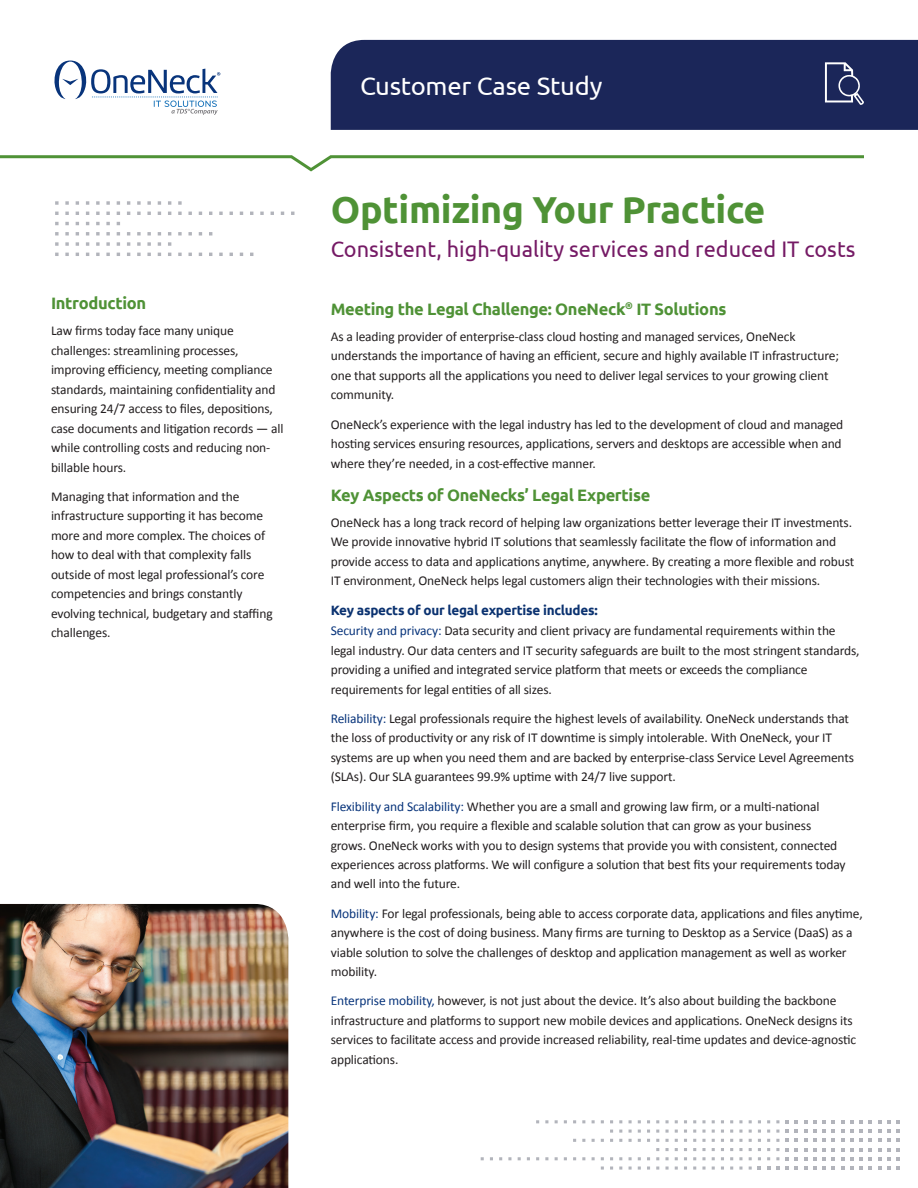
<style>
.page{position:relative;width:918px;height:1188px;background:#fff}
.page>*{position:absolute;margin:0;border:0;box-sizing:border-box;transform-origin:0 0}
.t1{font:700 37.5px "Ubuntu";letter-spacing:-.01em;color:#4f9236}
.t2{font:25.5px "Ubuntu";letter-spacing:-.01em;color:#fff}
.t3{font:22.5px "Ubuntu";color:#751a65;scale:.96 1}
.t4{font:700 16.5px "Ubuntu";letter-spacing:-.02em;color:#4f9236}
.t5{font:13.5px/19.5px "Calibri";letter-spacing:-.01em;color:#231f20}
.t6{font:700 13.5px "Ubuntu";letter-spacing:-.02em;color:#0b3270}
.s1{color:#08347b}
</style>
<div class="page">
<div style="left:331px;top:40px;width:587px;height:90px;background:#1b2659"></div>
<svg style="left:54px;top:61px;width:105px;height:46px"></svg>
<svg style="left:159px;top:69px;width:61px;height:46px"></svg>
<svg style="left:825px;top:62px;width:39px;height:43px"></svg>
<svg style="left:209px;top:232px;width:3px;height:4px"></svg>
<svg style="left:199px;top:232px;width:3px;height:4px"></svg>
<svg style="left:188px;top:232px;width:4px;height:4px"></svg>
<svg style="left:178px;top:232px;width:4px;height:4px"></svg>
<svg style="left:168px;top:232px;width:3px;height:4px"></svg>
<svg style="left:158px;top:232px;width:3px;height:4px"></svg>
<svg style="left:147px;top:232px;width:4px;height:4px"></svg>
<svg style="left:137px;top:232px;width:4px;height:4px"></svg>
<svg style="left:127px;top:232px;width:3px;height:4px"></svg>
<svg style="left:117px;top:232px;width:3px;height:4px"></svg>
<svg style="left:106px;top:232px;width:4px;height:4px"></svg>
<svg style="left:96px;top:232px;width:4px;height:4px"></svg>
<svg style="left:86px;top:232px;width:3px;height:4px"></svg>
<svg style="left:76px;top:232px;width:3px;height:4px"></svg>
<svg style="left:65px;top:232px;width:4px;height:4px"></svg>
<svg style="left:55px;top:232px;width:4px;height:4px"></svg>
<svg style="left:168px;top:242px;width:3px;height:4px"></svg>
<svg style="left:158px;top:242px;width:3px;height:4px"></svg>
<svg style="left:147px;top:242px;width:4px;height:4px"></svg>
<svg style="left:137px;top:242px;width:4px;height:4px"></svg>
<svg style="left:127px;top:242px;width:3px;height:4px"></svg>
<svg style="left:117px;top:242px;width:3px;height:4px"></svg>
<svg style="left:106px;top:242px;width:4px;height:4px"></svg>
<svg style="left:96px;top:242px;width:4px;height:4px"></svg>
<svg style="left:86px;top:242px;width:3px;height:4px"></svg>
<svg style="left:76px;top:242px;width:3px;height:4px"></svg>
<svg style="left:65px;top:242px;width:4px;height:4px"></svg>
<svg style="left:55px;top:242px;width:4px;height:4px"></svg>
<svg style="left:219px;top:253px;width:4px;height:3px"></svg>
<svg style="left:188px;top:253px;width:4px;height:3px"></svg>
<svg style="left:178px;top:253px;width:4px;height:3px"></svg>
<svg style="left:147px;top:253px;width:4px;height:3px"></svg>
<svg style="left:137px;top:253px;width:4px;height:3px"></svg>
<svg style="left:106px;top:253px;width:4px;height:3px"></svg>
<svg style="left:96px;top:253px;width:4px;height:3px"></svg>
<svg style="left:65px;top:253px;width:4px;height:3px"></svg>
<svg style="left:55px;top:253px;width:4px;height:3px"></svg>
<svg style="left:106px;top:222px;width:4px;height:3px"></svg>
<svg style="left:96px;top:222px;width:4px;height:3px"></svg>
<svg style="left:65px;top:222px;width:4px;height:3px"></svg>
<svg style="left:55px;top:222px;width:4px;height:3px"></svg>
<svg style="left:137px;top:212px;width:4px;height:3px"></svg>
<svg style="left:106px;top:212px;width:4px;height:3px"></svg>
<svg style="left:96px;top:212px;width:4px;height:3px"></svg>
<svg style="left:65px;top:212px;width:4px;height:3px"></svg>
<svg style="left:55px;top:212px;width:4px;height:3px"></svg>
<svg style="left:147px;top:212px;width:4px;height:3px"></svg>
<svg style="left:178px;top:212px;width:4px;height:3px"></svg>
<svg style="left:188px;top:212px;width:4px;height:3px"></svg>
<svg style="left:219px;top:212px;width:4px;height:3px"></svg>
<svg style="left:260px;top:212px;width:4px;height:3px"></svg>
<svg style="left:178px;top:201px;width:4px;height:4px"></svg>
<svg style="left:168px;top:201px;width:3px;height:4px"></svg>
<svg style="left:158px;top:201px;width:3px;height:4px"></svg>
<svg style="left:147px;top:201px;width:4px;height:4px"></svg>
<svg style="left:137px;top:201px;width:4px;height:4px"></svg>
<svg style="left:127px;top:201px;width:3px;height:4px"></svg>
<svg style="left:117px;top:201px;width:3px;height:4px"></svg>
<svg style="left:106px;top:201px;width:4px;height:4px"></svg>
<svg style="left:96px;top:201px;width:4px;height:4px"></svg>
<svg style="left:86px;top:201px;width:3px;height:4px"></svg>
<svg style="left:76px;top:201px;width:3px;height:4px"></svg>
<svg style="left:65px;top:201px;width:4px;height:4px"></svg>
<svg style="left:55px;top:201px;width:4px;height:4px"></svg>
<svg style="left:702px;top:1139px;width:4px;height:3px"></svg>
<svg style="left:665px;top:1139px;width:4px;height:3px"></svg>
<svg style="left:702px;top:1130px;width:4px;height:3px"></svg>
<svg style="left:665px;top:1130px;width:4px;height:3px"></svg>
<svg style="left:702px;top:1120px;width:4px;height:3px"></svg>
<svg style="left:665px;top:1120px;width:4px;height:3px"></svg>
<svg style="left:702px;top:1148px;width:4px;height:3px"></svg>
<svg style="left:665px;top:1148px;width:4px;height:3px"></svg>
<svg style="left:702px;top:1157px;width:4px;height:3px"></svg>
<svg style="left:665px;top:1157px;width:4px;height:3px"></svg>
<svg style="left:702px;top:1167px;width:4px;height:3px"></svg>
<svg style="left:665px;top:1167px;width:4px;height:3px"></svg>
<svg style="left:896px;top:1148px;width:4px;height:3px"></svg>
<svg style="left:896px;top:1157px;width:4px;height:3px"></svg>
<svg style="left:896px;top:1167px;width:4px;height:3px"></svg>
<svg style="left:896px;top:1139px;width:4px;height:3px"></svg>
<svg style="left:896px;top:1130px;width:4px;height:3px"></svg>
<svg style="left:896px;top:1120px;width:4px;height:3px"></svg>
<img style="left:0;top:904px;width:288px;height:284px">
<svg style="left:0;top:155px;width:864px;height:17px"></svg>
<p class="t4" style="left:51px;top:293px;width:97px">Introduction</p>
<p class="t5" style="left:51px;top:321px;width:234px">Law firms today face many unique challenges: streamlining processes, improving efficiency, meeting compliance standards, maintaining confidentiality and ensuring 24/7 access to files, depositions, case documents and litigation records — all while controlling costs and reducing non&shy;billable hours.</p>
<p class="t5" style="left:51px;top:487px;width:223px">Managing that information and the infrastructure supporting it has become more and more complex. The choices of how to deal with that complexity falls outside of most legal professional’s core competencies and brings constantly evolving technical, budgetary and staffing challenges.</p>
<h2 class="t2" style="left:360px;top:71px;width:244px">Customer Case Study</h2>
<h1 class="t1" style="left:331px;top:187px;width:436px">Optimizing Your Practice</h1>
<h3 class="t3" style="left:331px;top:235px;width:548px">Consistent, high-quality services and reduced IT costs</h3>
<p class="t4" style="left:331px;top:299px;width:397px">Meeting the Legal Challenge: OneNeck<sup>®</sup> IT Solutions</p>
<p class="t5" style="left:331px;top:327px;width:510px">As a leading provider of enterprise-class cloud hosting and managed services, OneNeck understands the importance of having an efficient, secure and highly available IT infrastructure; one that supports all the applications you need to deliver legal services to your growing client community.</p>
<p class="t5" style="left:331px;top:414px;width:514px">OneNeck’s experience with the legal industry has led to the development of cloud and managed hosting services ensuring resources, applications, servers and desktops are accessible when and where they’re needed, in a cost-effective manner.</p>
<p class="t4" style="left:331px;top:485px;width:321px">Key Aspects of OneNecks’ Legal Expertise</p>
<p class="t5" style="left:331px;top:513px;width:525px">OneNeck has a long track record of helping law organizations better leverage their IT investments.<br>We provide innovative hybrid IT solutions that seamlessly facilitate the flow of information and provide access to data and applications anytime, anywhere. By creating a more flexible and robust IT environment, OneNeck helps legal customers align their technologies with their missions.</p>
<p class="t6" style="left:331px;top:602px;width:268px">Key aspects of our legal expertise includes:</p>
<p class="t5" style="left:331px;top:621px;width:530px"><span class="s1">Security and privacy:</span> Data security and client privacy are fundamental requirements within the legal industry. Our data centers and IT security safeguards are built to the most stringent standards, providing a unified and integrated service platform that meets or exceeds the compliance requirements for legal entities of all sizes.</p>
<p class="t5" style="left:331px;top:709px;width:525px"><span class="s1">Reliability:</span> Legal professionals require the highest levels of availability. OneNeck understands that the loss of productivity or any risk of IT downtime is simply intolerable. With OneNeck, your IT systems are up when you need them and are backed by enterprise-class Service Level Agreements (SLAs). Our SLA guarantees 99.9% uptime with 24/7 live support.</p>
<p class="t5" style="left:331px;top:796px;width:517px"><span class="s1">Flexibility and Scalability:</span> Whether you are a small and growing law firm, or a multi-national enterprise firm, you require a flexible and scalable solution that can grow as your business grows. OneNeck works with you to design systems that provide you with consistent, connected experiences across platforms. We will configure a solution that best fits your requirements today and well into the future.</p>
<p class="t5" style="left:331px;top:904px;width:534px"><span class="s1">Mobility:</span> For legal professionals, being able to access corporate data, applications and files anytime, anywhere is the cost of doing business. Many firms are turning to Desktop as a Service (DaaS) as a viable solution to solve the challenges of desktop and application management as well as worker mobility.</p>
<p class="t5" style="left:331px;top:991px;width:527px"><span class="s1">Enterprise mobility,</span> however, is not just about the device. It’s also about building the backbone infrastructure and platforms to support new mobile devices and applications. OneNeck designs its services to facilitate access and provide increased reliability, real-time updates and device-agnostic applications.</p>
</div>
